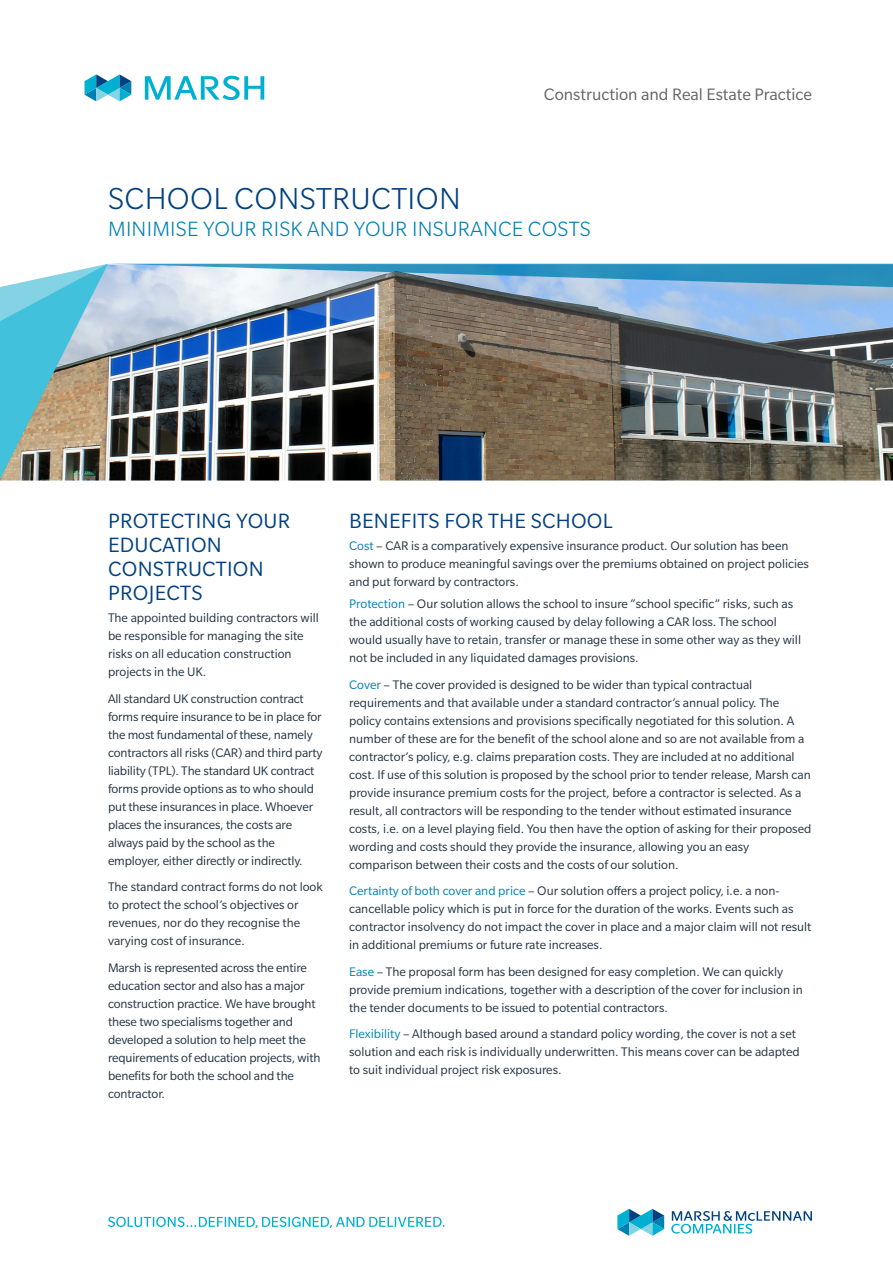
<style>
.page{position:relative;width:893px;height:1263px;background:#fff}
.page>*{position:absolute;margin:0;border:0;box-sizing:border-box;transform-origin:0 0}
.t1{font:300 33px "Slate Pro";letter-spacing:.01em;color:#014181}
.t2{font:22.5px/24px "Slate Pro";letter-spacing:.01em;color:#014181}
.t3{font:300 22.5px "Slate Pro";letter-spacing:.01em;color:#0080b3}
.t4{font:18px "Slate Pro";color:#636366}
.t5{font:13.5px/18px "Slate Pro";color:#213242}
.s1{color:#0080b3}
</style>
<div class="page">
<svg style="left:671px;top:1211px;width:141px;height:22px"></svg>
<svg style="left:617px;top:1209px;width:47px;height:27px"></svg>
<svg style="left:85px;top:74px;width:46px;height:27px"></svg>
<svg style="left:145px;top:76px;width:119px;height:24px"></svg>
<svg style="left:108px;top:1217px;width:337px;height:11px"></svg>
<img style="left:0;top:264px;width:893px;height:216px">
<h3 class="t4" style="left:544px;top:85px;width:270px">Construction and Real Estate Practice</h3>
<h1 class="t1" style="left:108px;top:181px;width:354px">SCHOOL CONSTRUCTION</h1>
<h2 class="t3" style="left:108px;top:217px;width:484px">MINIMISE YOUR RISK AND YOUR INSURANCE COSTS</h2>
<h2 class="t2" style="left:108px;top:509px;width:184px">PROTECTING YOUR<br>EDUCATION<br>CONSTRUCTION<br>PROJECTS</h2>
<p class="t5" style="left:108px;top:609px;width:212px">The appointed building contractors will be responsible for managing the site risks on all education construction projects in the UK.</p>
<p class="t5" style="left:108px;top:689px;width:216px">All standard UK construction contract forms require insurance to be in place for the most fundamental of these, namely contractors all risks (CAR) and third party liability (TPL). The standard UK contract forms provide options as to who should put these insurances in place. Whoever places the insurances, the costs are always paid by the school as the employer, either directly or indirectly.</p>
<p class="t5" style="left:108px;top:878px;width:216px">The standard contract forms do not look to protect the school’s objectives or revenues, nor do they recognise the varying cost of insurance.</p>
<p class="t5" style="left:108px;top:958px;width:214px">Marsh is represented across the entire education sector and also has a major construction practice. We have brought these two specialisms together and developed a solution to help meet the requirements of education projects, with benefits for both the school and the contractor.</p>
<h2 class="t2" style="left:349px;top:509px;width:265px">BENEFITS FOR THE SCHOOL</h2>
<p class="t5" style="left:349px;top:537px;width:461px"><span class="s1">Cost</span> – CAR is a comparatively expensive insurance product. Our solution has been shown to produce meaningful savings over the premiums obtained on project policies and put forward by contractors.</p>
<p class="t5" style="left:349px;top:595px;width:453px"><span class="s1">Protection</span> – Our solution allows the school to insure “school specific” risks, such as the additional costs of working caused by delay following a CAR loss. The school would usually have to retain, transfer or manage these in some other way as they will not be included in any liquidated damages provisions.</p>
<p class="t5" style="left:349px;top:675px;width:464px"><span class="s1">Cover</span> – The cover provided is designed to be wider than typical contractual requirements and that available under a standard contractor’s annual policy. The policy contains extensions and provisions specifically negotiated for this solution. A number of these are for the benefit of the school alone and so are not available from a contractor’s policy, e.g. claims preparation costs. They are included at no additional cost. If use of this solution is proposed by the school prior to tender release, Marsh can provide insurance premium costs for the project, before a contractor is selected. As a result, all contractors will be responding to the tender without estimated insurance costs, i.e. on a level playing field. You then have the option of asking for their proposed wording and costs should they provide the insurance, allowing you an easy comparison between their costs and the costs of our solution.</p>
<p class="t5" style="left:349px;top:882px;width:464px"><span class="s1">Certainty of both cover and price</span> – Our solution offers a project policy, i.e. a non&shy;cancellable policy which is put in force for the duration of the works. Events such as contractor insolvency do not impact the cover in place and a major claim will not result in additional premiums or future rate increases.</p>
<p class="t5" style="left:349px;top:962px;width:455px"><span class="s1">Ease</span> – The proposal form has been designed for easy completion. We can quickly provide premium indications, together with a description of the cover for inclusion in the tender documents to be issued to potential contractors.</p>
<p class="t5" style="left:349px;top:1025px;width:452px"><span class="s1">Flexibility</span> – Although based around a standard policy wording, the cover is not a set solution and each risk is individually underwritten. This means cover can be adapted to suit individual project risk exposures.</p>
</div>
